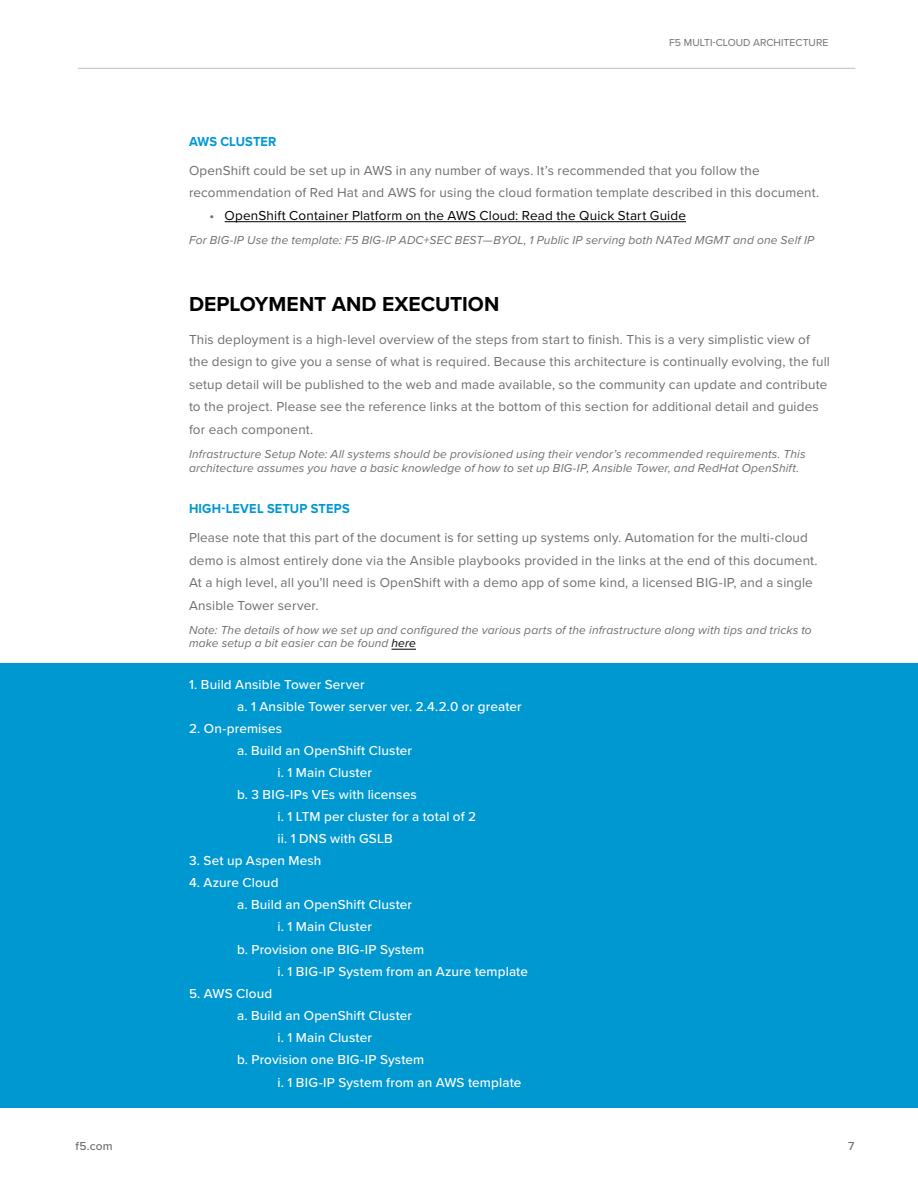
<style>
.page{position:relative;width:918px;height:1188px;background:#fff}
.page>*{position:absolute;margin:0;border:0;box-sizing:border-box;transform-origin:0 0}
.t1{font:700 21px "Proxima Nova";color:#000}
.t2{font:13.5px/22.5px "Proxima Nova";letter-spacing:.01em;color:#6d6e71}
.t3{font:500 13.5px/22px "Proxima Nova";letter-spacing:.01em;color:#fff}
.t4{font:13.5px "Proxima Nova";letter-spacing:.01em;color:#000}
.t5{font:700 13.5px "Proxima Nova";letter-spacing:.015em;color:#0098d1;scale:.95 1}
.t6{font:italic 12px/13.5px "Proxima Nova";letter-spacing:.01em;color:#6d6e71}
.t7{font:500 12px "Proxima Nova";color:#6d6e71}
.t8{font:10.5px "Proxima Nova";color:#6d6e71}
.s1{font-weight:500;color:#6d6e71}
.s2{color:#000}
</style>
<div class="page">
<hr style="left:78px;top:68px;width:777px;height:1px;background:#bcbec0">
<div style="left:0;top:663px;width:918px;height:445px;background:#0098d1"></div>
<hr style="left:225px;top:221px;width:461px;height:1px;background:#000">
<svg style="left:392px;top:649px;width:24px;height:1px"></svg>
<p class="t8" style="left:669px;top:35px;width:161px">F5 MULTI-CLOUD ARCHITECTURE</p>
<p class="t5" style="left:189px;top:131px;width:94px">AWS CLUSTER</p>
<p class="t2" style="left:189px;top:159px;width:632px">OpenShift could be set up in AWS in any number of ways. It’s recommended that you follow the recommendation of Red Hat and AWS for using the cloud formation template described in this document.</p>
<p class="t4" style="left:210px;top:205px;width:478px"><span class="s1">•</span> OpenShift Container Platform on the AWS Cloud: Read the Quick Start Guide</p>
<p class="t6" style="left:189px;top:233px;width:627px">For BIG-IP Use the template: F5 BIG-IP ADC+SEC BEST—BYOL, 1 Public IP serving both NATed MGMT and one Self IP</p>
<h1 class="t1" style="left:189px;top:288px;width:312px">DEPLOYMENT AND EXECUTION</h1>
<p class="t2" style="left:189px;top:327px;width:642px">This deployment is a high-level overview of the steps from start to finish. This is a very simplistic view of the design to give you a sense of what is required. Because this architecture is continually evolving, the full setup detail will be published to the web and made available, so the community can update and contribute to the project. Please see the reference links at the bottom of this section for additional detail and guides for each component.</p>
<p class="t6" style="left:189px;top:447px;width:618px">Infrastructure Setup Note: All systems should be provisioned using their vendor’s recommended requirements. This architecture assumes you have a basic knowledge of how to set up BIG-IP, Ansible Tower, and RedHat OpenShift.</p>
<p class="t5" style="left:189px;top:498px;width:171px">HIGH-LEVEL SETUP STEPS</p>
<p class="t2" style="left:189px;top:526px;width:630px">Please note that this part of the document is for setting up systems only. Automation for the multi-cloud demo is almost entirely done via the Ansible playbooks provided in the links at the end of this document.<br>At a high level, all you’ll need is OpenShift with a demo app of some kind, a licensed BIG-IP, and a single Ansible Tower server.</p>
<p class="t6" style="left:189px;top:623px;width:624px">Note: The details of how we set up and configured the various parts of the infrastructure along with tips and tricks to make setup a bit easier can be found <span class="s2">here</span></p>
<p class="t3" style="left:237px;top:673px;width:286px;text-indent:-48px">1. Build Ansible Tower Server<br>a. 1 Ansible Tower server ver. 2.4.2.0 or greater</p>
<p class="t3" style="left:189px;top:717px;width:95px">2. On-premises</p>
<p class="t3" style="left:237px;top:739px;width:177px">a. Build an OpenShift Cluster</p>
<p class="t3" style="left:278px;top:761px;width:96px">i. 1 Main Cluster</p>
<p class="t3" style="left:237px;top:783px;width:181px">b. 3 BIG-IPs VEs with licenses</p>
<p class="t3" style="left:278px;top:805px;width:200px">i. 1 LTM per cluster for a total of 2</p>
<p class="t3" style="left:278px;top:827px;width:117px">ii. 1 DNS with GSLB</p>
<p class="t3" style="left:189px;top:849px;width:134px">3. Set up Aspen Mesh</p>
<p class="t3" style="left:189px;top:871px;width:91px">4. Azure Cloud</p>
<p class="t3" style="left:237px;top:893px;width:177px">a. Build an OpenShift Cluster</p>
<p class="t3" style="left:278px;top:915px;width:96px">i. 1 Main Cluster</p>
<p class="t3" style="left:237px;top:937px;width:189px">b. Provision one BIG-IP System</p>
<p class="t3" style="left:278px;top:960px;width:252px">i. 1 BIG-IP System from an Azure template</p>
<p class="t3" style="left:189px;top:982px;width:85px">5. AWS Cloud</p>
<p class="t3" style="left:237px;top:1004px;width:177px">a. Build an OpenShift Cluster</p>
<p class="t3" style="left:278px;top:1026px;width:96px">i. 1 Main Cluster</p>
<p class="t3" style="left:237px;top:1048px;width:189px">b. Provision one BIG-IP System</p>
<p class="t3" style="left:278px;top:1071px;width:245px">i. 1 BIG-IP System from an AWS template</p>
<p class="t7" style="left:76px;top:1137px;width:39px">f5.com</p>
<p class="t7" style="left:848px;top:1137px;width:8px">7</p>
</div>
